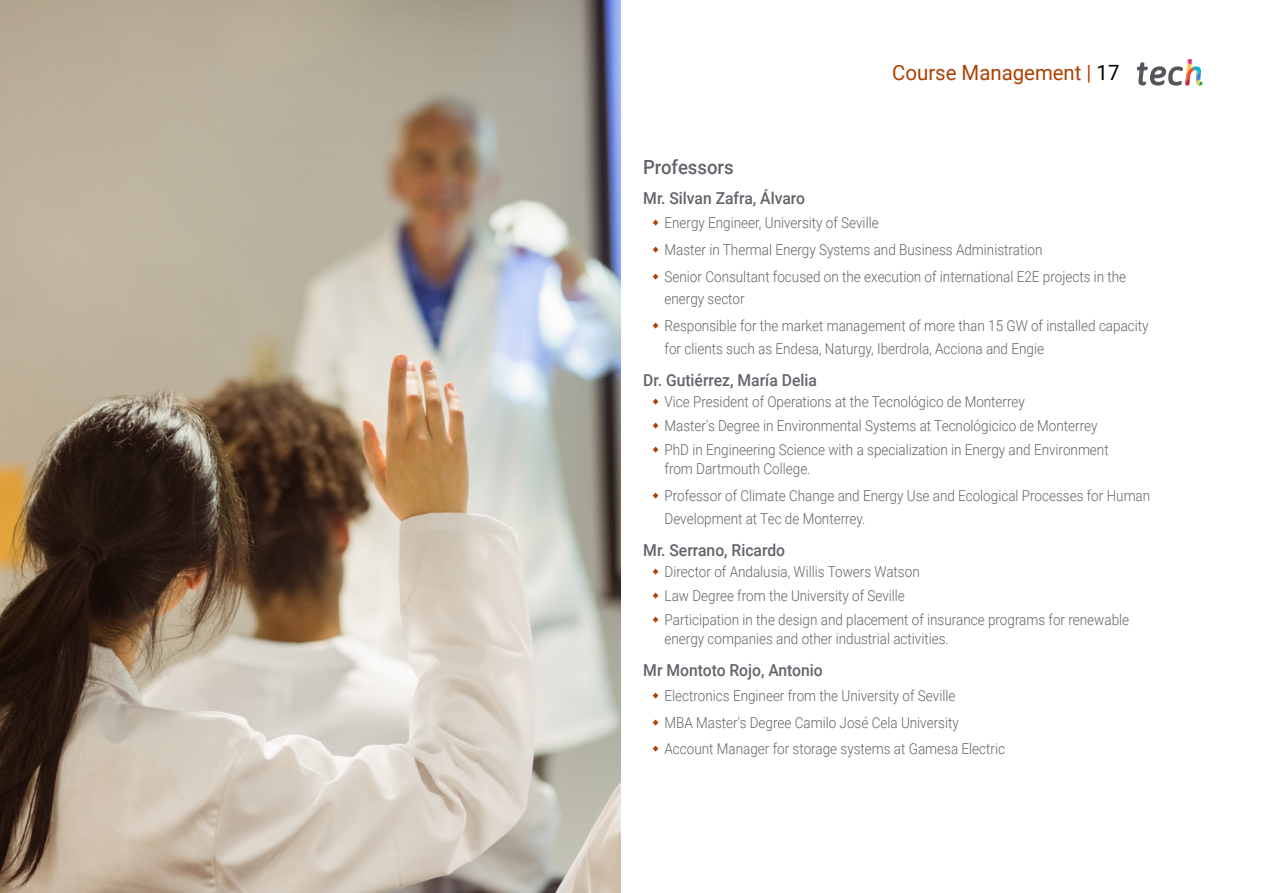
<style>
.page{position:relative;width:1263px;height:893px;background:#fff}
.page>*{position:absolute;margin:0;border:0;box-sizing:border-box;transform-origin:0 0}
.t1{font:21px "Roboto";color:#ae4000}
.t2{font:500 19.5px "Roboto";color:#61646a;scale:.95 1}
.t3{font:500 16.5px "Roboto";color:#61646a;scale:.95 1}
.t4{font:300 15px/26.7px "Roboto";color:#61646a;scale:.9 1}
.s1{color:#000}
</style>
<div class="page">
<svg style="left:1137px;top:59px;width:65px;height:27px"></svg>
<img style="left:0;top:0;width:621px;height:893px">
<h2 class="t2" style="left:643px;top:154px;width:97px">Professors</h2>
<h1 class="t1" style="left:892px;top:57px;width:229px">Course Management | <span class="s1">17</span></h1>
<p class="t3" style="left:643px;top:186px;width:172px">Mr. Silvan Zafra, Álvaro</p>
<p class="t4" style="left:664px;top:209px;width:514px">Energy Engineer, University of Seville<br>Master in Thermal Energy Systems and Business Administration<br>Senior Consultant focused on the execution of international E2E projects in the</p>
<p class="t4" style="left:664px;top:285px;width:539px">energy sector<br>Responsible for the market management of more than 15 GW of installed capacity</p>
<p class="t4" style="left:664px;top:334px;width:423px">for clients such as Endesa, Naturgy, Iberdrola, Acciona and Engie</p>
<p class="t3" style="left:643px;top:368px;width:184px">Dr. Gutiérrez, María Delia</p>
<p class="t4" style="left:664px;top:389px;width:495px;line-height:23.7px">Vice President of Operations at the Tecnológico de Monterrey<br>Master's Degree in Environmental Systems at Tecnológicico de Monterrey<br>PhD in Engineering Science with a specialization in Energy and Environment</p>
<p class="t4" style="left:664px;top:455px;width:541px">from Dartmouth College.<br>Professor of Climate Change and Energy Use and Ecological Processes for Human</p>
<p class="t4" style="left:664px;top:504px;width:225px">Development at Tec de Monterrey.</p>
<p class="t3" style="left:643px;top:538px;width:151px">Mr. Serrano, Ricardo</p>
<p class="t4" style="left:664px;top:559px;width:518px;line-height:23.7px">Director of Andalusia, Willis Towers Watson<br>Law Degree from the University of Seville<br>Participation in the design and placement of insurance programs for renewable</p>
<p class="t4" style="left:664px;top:625px;width:317px">energy companies and other industrial activities.</p>
<p class="t3" style="left:643px;top:659px;width:190px">Mr Montoto Rojo, Antonio</p>
<p class="t4" style="left:664px;top:682px;width:380px">Electronics Engineer from the University of Seville<br>MBA Master's Degree Camilo José Cela University<br>Account Manager for storage systems at Gamesa Electric</p>
</div>
